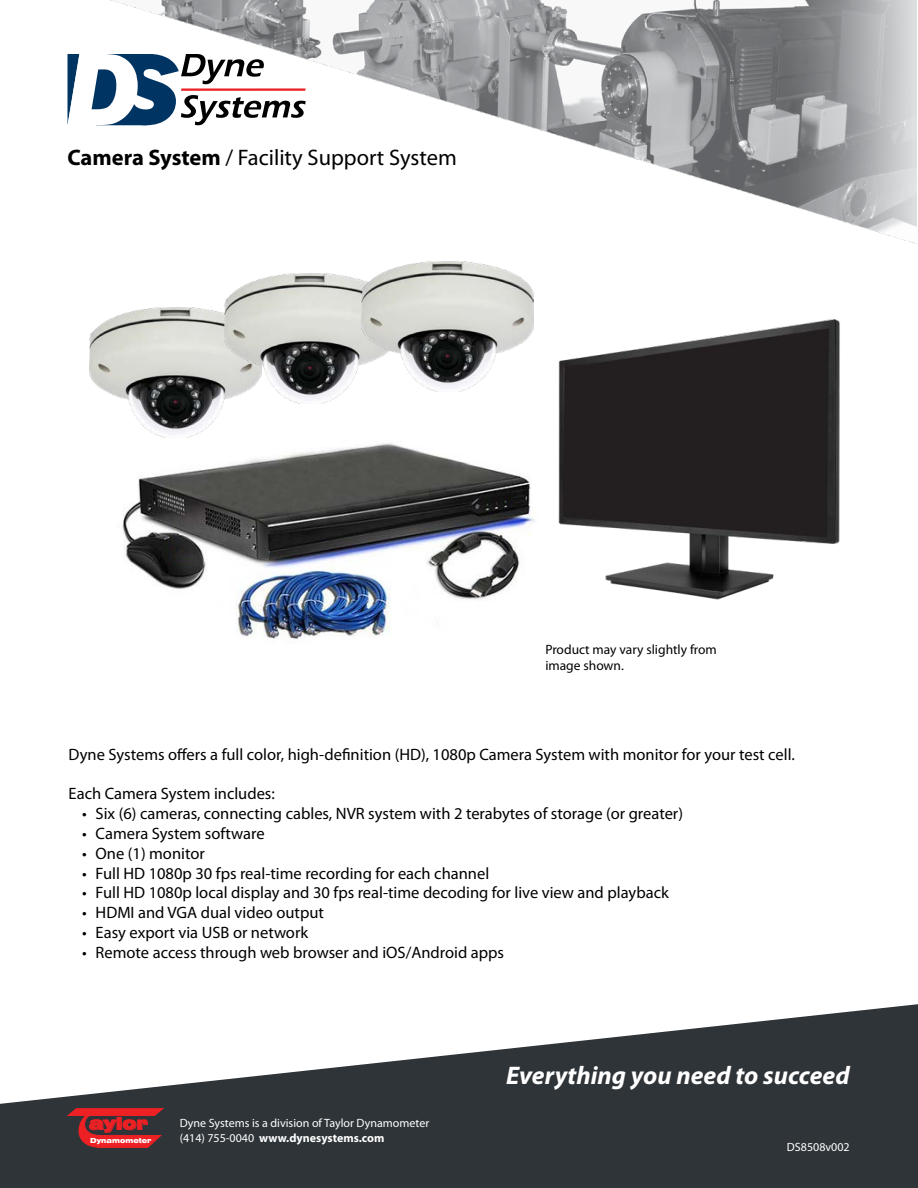
<style>
.page{position:relative;width:918px;height:1188px;background:#fff}
.page>*{position:absolute;margin:0;border:0;box-sizing:border-box;transform-origin:0 0}
.Footer_Heading_-_Eve{font:italic 700 25.5px "Myriad Pro";color:#fff}
.t1{font:22.5px "Myriad Pro";color:#000}
.t2{font:16.5px "Myriad Pro";color:#000}
.t3{font:900 expanded 16.5px "Swiss 721 BT";color:#ed2024}
.t4{font:13.5px "Myriad Pro";color:#000}
.Footer_-_Address_-_L{font:12px "Myriad Pro";color:#fff}
.Footer_-_Address_-_L-2{font:700 12px "Myriad Pro";color:#fff}
.t5{font:900 expanded 6.9px "Swiss 721 BT";color:#fff;scale:.91 1}
.s1{font-weight:700}
.s2{font-weight:400}
</style>
<div class="page">
<svg style="left:0;top:1004px;width:918px;height:184px;fill:#2f3438"></svg>
<svg style="left:68px;top:1108px;width:95px;height:40px"></svg>
<svg style="left:68px;top:54px;width:39px;height:71px"></svg>
<img style="left:107px;top:0;width:810px;height:243px">
<img style="left:122px;top:437px;width:413px;height:203px">
<img style="left:90px;top:307px;width:134px;height:130px">
<img style="left:224px;top:274px;width:138px;height:130px">
<img style="left:362px;top:261px;width:171px;height:130px">
<img style="left:558px;top:319px;width:282px;height:281px">
<p class="t1" style="left:68px;top:143px;width:391px"><span class="s1">Camera System</span> / Facility Support System</p>
<p class="t4" style="left:545px;top:641px;width:173px">Product may vary slightly from</p>
<p class="t4" style="left:545px;top:657px;width:80px">image shown.</p>
<p class="t2" style="left:69px;top:744px;width:728px">Dyne Systems offers a full color, high-definition (HD), 1080p Camera System with monitor for your test cell.</p>
<p class="t2" style="left:69px;top:784px;width:208px">Each Camera System includes:</p>
<p class="t2" style="left:82px;top:803px;width:602px">• Six (6) cameras, connecting cables, NVR system with 2 terabytes of storage (or greater)</p>
<p class="t2" style="left:82px;top:823px;width:184px">• Camera System software</p>
<p class="t2" style="left:82px;top:843px;width:124px">• One (1) monitor</p>
<p class="t2" style="left:82px;top:863px;width:409px">• Full HD 1080p 30 fps real-time recording for each channel</p>
<p class="t2" style="left:82px;top:883px;width:588px">• Full HD 1080p local display and 30 fps real-time decoding for live view and playback</p>
<p class="t2" style="left:82px;top:902px;width:243px">• HDMI and VGA dual video output</p>
<p class="t2" style="left:82px;top:922px;width:228px">• Easy export via USB or network</p>
<p class="t2" style="left:82px;top:942px;width:424px">• Remote access through web browser and iOS/Android apps</p>
<p class="t3" style="left:89px;top:1114px;width:60px">aylor</p>
<p class="t5" style="left:90px;top:1136px;width:69px">Dynamometer</p>
<p class="Footer_-_Address_-_L" style="left:180px;top:1115px;width:251px">Dyne Systems is a division of Taylor Dynamometer</p>
<p class="Footer_-_Address_-_L-2" style="left:180px;top:1130px;width:206px"><span class="s2">(414) 755-0040</span> www.dynesystems.com</p>
<p class="Footer_Heading_-_Eve" style="left:506px;top:1059px;width:345px">Everything you need to succeed</p>
<p class="Footer_-_Address_-_L" style="left:787px;top:1140px;width:64px">DS8508v002</p>
</div>
